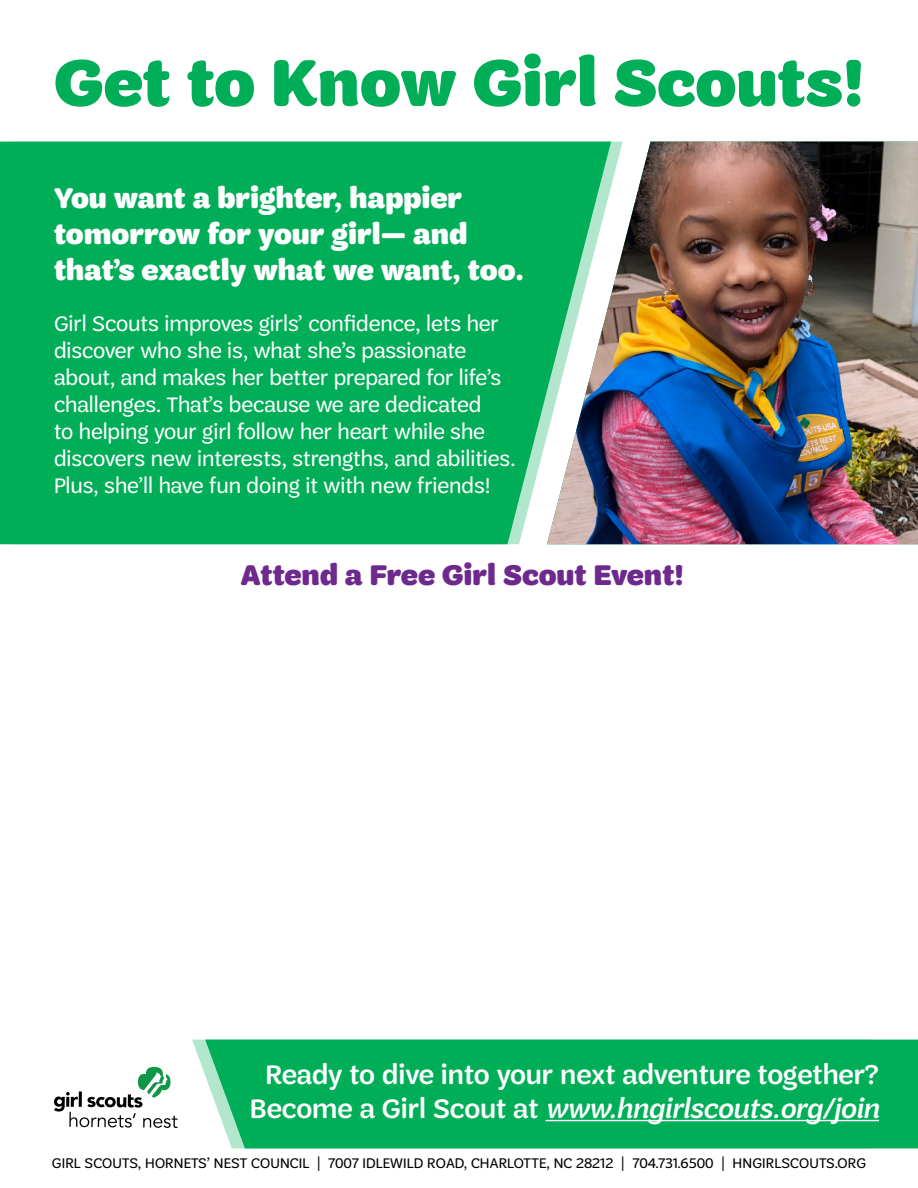
<style>
.page{position:relative;width:918px;height:1188px;background:#fff}
.page>*{position:absolute;margin:0;border:0;box-sizing:border-box;transform-origin:0 0}
.t1{font:900 69px "Trefoil Sans";color:#00ae58}
.t2{font:900 30px/36px "Trefoil Sans";color:#fff}
.t3{font:900 30px "Trefoil Sans";color:#6e298d}
.t4{font:500 28.5px/34.2px "Trefoil Sans";color:#fff;text-align:center}
.t5{font:22.5px/27px "Trefoil Sans";color:#fff}
.t6{font:15px "Trefoil Sans";letter-spacing:.01em;color:#000}
.s1{font-style:italic}
</style>
<div class="page">
<div style="left:0;top:142px;width:547px;height:402px;background:#00ae58"></div>
<img style="left:547px;top:142px;width:371px;height:402px">
<svg style="left:54px;top:1067px;width:124px;height:61px"></svg>
<div style="left:205px;top:1040px;width:713px;height:108px;background:#00ae58"></div>
<hr style="left:546px;top:1120px;width:333px;height:1px;background:#fff">
<h1 class="t1" style="left:54px;top:44px;width:811px">Get to Know Girl Scouts!</h1>
<h2 class="t2" style="left:54px;top:181px;width:471px">You want a brighter, happier tomorrow for your girl— and that’s exactly what we want, too.</h2>
<p class="t5" style="left:54px;top:310px;width:463px">Girl Scouts improves girls’ confidence, lets her discover who she is, what she’s passionate about, and makes her better prepared for life’s challenges. That’s because we are dedicated<br>to helping your girl follow her heart while she discovers new interests, strengths, and abilities.<br>Plus, she’ll have fun doing it with new friends!</p>
<h2 class="t3" style="left:241px;top:558px;width:444px">Attend a Free Girl Scout Event!</h2>
<p class="t4" style="left:250px;top:1057px;width:631px">Ready to dive into your next adventure together?<br>Become a Girl Scout at <span class="s1">www.hngirlscouts.org/join</span></p>
<p class="t6" style="left:52px;top:1155px;width:816px">GIRL SCOUTS, HORNETS’ NEST COUNCIL | 7007 IDLEWILD ROAD, CHARLOTTE, NC 28212 | 704.731.6500 | HNGIRLSCOUTS.ORG</p>
</div>
